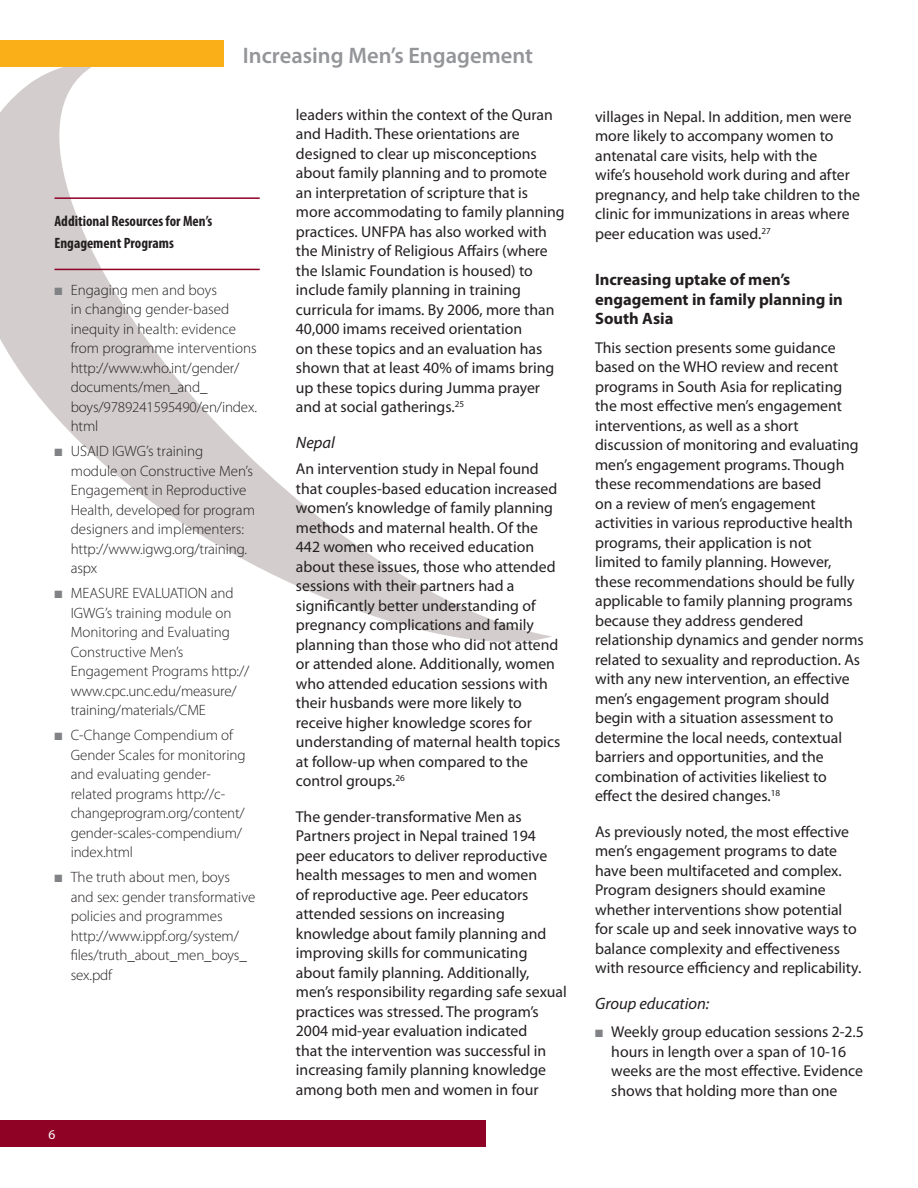
<style>
.page{position:relative;width:918px;height:1188px;background:#fff}
.page>*{position:absolute;margin:0;border:0;box-sizing:border-box;transform-origin:0 0}
.head_-_main_secondar{font:600 22.5px "Myriad Pro";color:#939598}
.head_-_body{font:700 16.5px/19.5px "Myriad Pro";color:#231f20}
.head_-_body_secondar{font:italic 16.5px "Myriad Pro";color:#231f20}
.body{font:15.75px/19.5px "Myriad Pro";color:#231f20}
.bullet{font:15.75px/19.5px "Myriad Pro";color:#231f20}
.bullet-2{font:300 15px/19.5px "Myriad Pro";color:#231f20}
.head_-_callout{font:700 condensed 15px/22.5px "Myriad Pro";color:#231f20}
.bullet-3{font:13.5px "Myriad Pro";color:#fff}
.s1{color:#808285}
</style>
<div class="page">
<svg style="left:0;top:67px;width:552px;height:575px"></svg>
<div style="left:0;top:40px;width:224px;height:27px;background:#faaf18"></div>
<div style="left:0;top:1120px;width:486px;height:27px;background:#900126"></div>
<hr style="left:55px;top:197px;width:205px;height:2px;background:#900126">
<hr style="left:55px;top:269px;width:205px;height:1px;background:#900126">
<p class="head_-_main_secondar" style="left:243px;top:41px;width:292px">Increasing Men’s Engagement</p>
<p class="head_-_callout" style="left:55px;top:209px;width:159px">Additional Resources for Men’s<br>Engagement Programs</p>
<p class="bullet-2" style="left:71px;top:280px;width:188px;text-indent:-16px"><span class="s1">■</span> Engaging men and boys<br>in changing gender-based inequity in health: evidence from programme interventions http://www.who.int/gender/ documents/men_and_ boys/9789241595490/en/index. html</p>
<p class="bullet-2" style="left:71px;top:441px;width:186px;text-indent:-16px"><span class="s1">■</span> USAID IGWG’s training<br>module on Constructive Men’s<br>Engagement in Reproductive<br>Health, developed for program designers and implementers: http://www.igwg.org/training. aspx</p>
<p class="bullet-2" style="left:71px;top:583px;width:180px;text-indent:-16px"><span class="s1">■</span> MEASURE EVALUATION and<br>IGWG’s training module on<br>Monitoring and Evaluating<br>Constructive Men’s<br>Engagement Programs http:// www.cpc.unc.edu/measure/ training/materials/CME</p>
<p class="bullet-2" style="left:71px;top:725px;width:176px;text-indent:-16px"><span class="s1">■</span> C-Change Compendium of<br>Gender Scales for monitoring and evaluating gender&shy;related programs http://c&shy;changeprogram.org/content/ gender-scales-compendium/ index.html</p>
<p class="bullet-2" style="left:71px;top:867px;width:186px;text-indent:-16px"><span class="s1">■</span> The truth about men, boys and sex: gender transformative policies and programmes http://www.ippf.org/system/ files/truth_about_men_boys_ sex.pdf</p>
<p class="bullet-3" style="left:49px;top:1126px;width:8px">6</p>
<p class="body" style="left:296px;top:105px;width:270px">leaders within the context of the Quran and Hadith. These orientations are designed to clear up misconceptions about family planning and to promote an interpretation of scripture that is more accommodating to family planning practices. UNFPA has also worked with the Ministry of Religious Affairs (where the Islamic Foundation is housed) to include family planning in training curricula for imams. By 2006, more than 40,000 imams received orientation<br>on these topics and an evaluation has shown that at least 40% of imams bring up these topics during Jumma prayer and at social gatherings.<sup>25</sup></p>
<p class="head_-_body_secondar" style="left:296px;top:432px;width:40px">Nepal</p>
<p class="body" style="left:296px;top:459px;width:266px">An intervention study in Nepal found that couples-based education increased women’s knowledge of family planning methods and maternal health. Of the 442 women who received education about these issues, those who attended sessions with their partners had a significantly better understanding of pregnancy complications and family planning than those who did not attend or attended alone. Additionally, women who attended education sessions with their husbands were more likely to receive higher knowledge scores for understanding of maternal health topics at follow-up when compared to the control groups.<sup>26</sup></p>
<p class="body" style="left:296px;top:807px;width:273px">The gender-transformative Men as Partners project in Nepal trained 194 peer educators to deliver reproductive health messages to men and women<br>of reproductive age. Peer educators attended sessions on increasing knowledge about family planning and improving skills for communicating about family planning. Additionally, men’s responsibility regarding safe sexual practices was stressed. The program’s 2004 mid-year evaluation indicated<br>that the intervention was successful in increasing family planning knowledge among both men and women in four</p>
<p class="body" style="left:595px;top:107px;width:266px">villages in Nepal. In addition, men were more likely to accompany women to antenatal care visits, help with the<br>wife’s household work during and after pregnancy, and help take children to the clinic for immunizations in areas where peer education was used.<sup>27</sup></p>
<p class="head_-_body" style="left:595px;top:270px;width:249px">Increasing uptake of men’s engagement in family planning in<br>South Asia</p>
<p class="body" style="left:595px;top:337px;width:270px">This section presents some guidance based on the WHO review and recent programs in South Asia for replicating the most effective men’s engagement interventions, as well as a short discussion of monitoring and evaluating men’s engagement programs. Though these recommendations are based<br>on a review of men’s engagement activities in various reproductive health programs, their application is not<br>limited to family planning. However, these recommendations should be fully applicable to family planning programs because they address gendered relationship dynamics and gender norms related to sexuality and reproduction. As with any new intervention, an effective men’s engagement program should begin with a situation assessment to determine the local needs, contextual barriers and opportunities, and the combination of activities likeliest to effect the desired changes.<sup>18</sup></p>
<p class="body" style="left:595px;top:822px;width:268px">As previously noted, the most effective men’s engagement programs to date have been multifaceted and complex.<br>Program designers should examine whether interventions show potential for scale up and seek innovative ways to balance complexity and effectiveness with resource efficiency and replicability.</p>
<p class="head_-_body_secondar" style="left:595px;top:993px;width:116px">Group education:</p>
<p class="bullet" style="left:611px;top:1022px;width:254px;text-indent:-16px"><span class="s1">■</span> Weekly group education sessions 2-2.5 hours in length over a span of 10-16 weeks are the most effective. Evidence shows that holding more than one</p>
</div>
